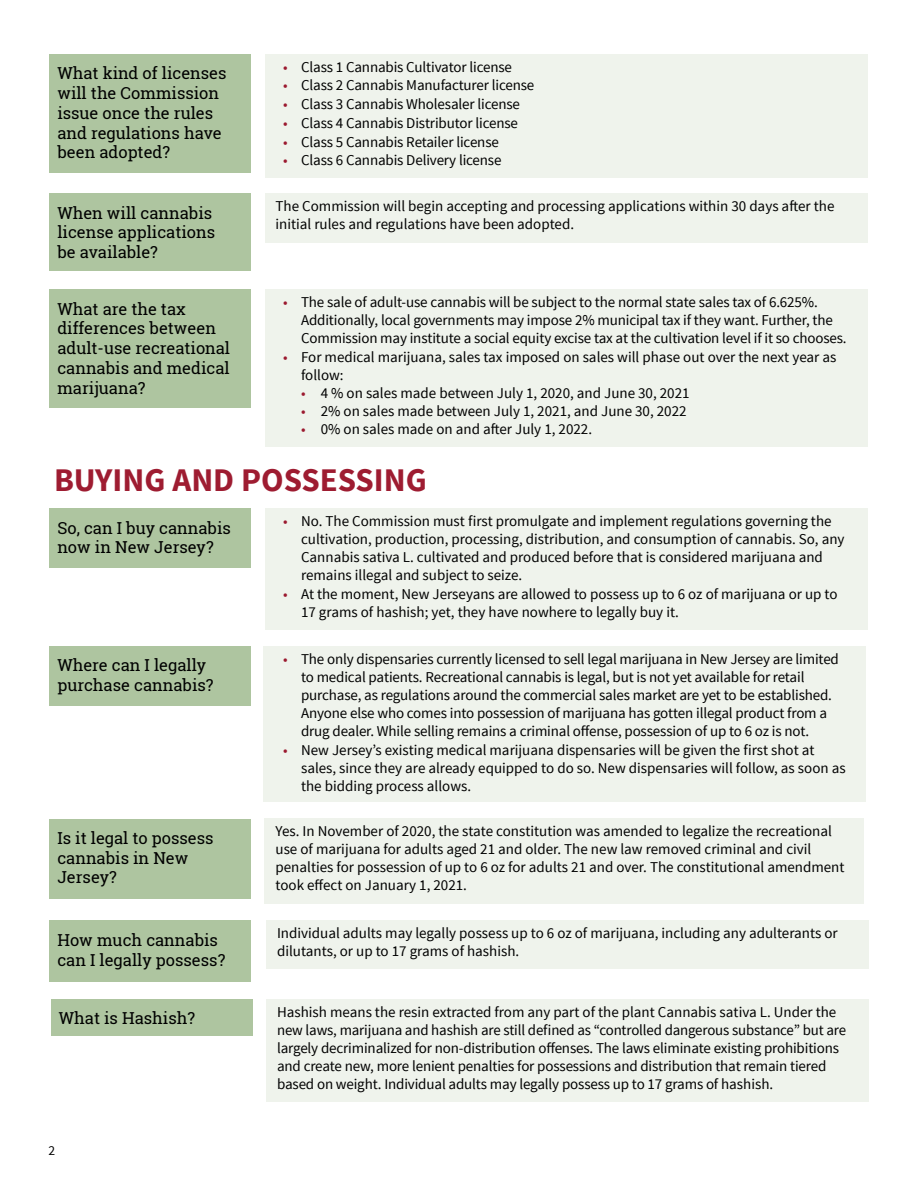
<style>
.page{position:relative;width:918px;height:1188px;background:#fff}
.page>*{position:absolute;margin:0;border:0;box-sizing:border-box;transform-origin:0 0}
.t1{font:700 33px "Source Sans Pro";color:#9e1c31}
.t2{font:16.5px/19.8px "Roboto Slab";color:#000}
.t3{font:15px/18px "Source Sans Pro";letter-spacing:-.01em;color:#000}
.t4{font:13.5px "Source Sans Pro";color:#000}
.s1{color:#9b192f}
</style>
<div class="page">
<div style="left:50px;top:194px;width:201px;height:77px;background:#aec5a0"></div>
<div style="left:50px;top:819px;width:201px;height:80px;background:#aec5a0"></div>
<div style="left:51px;top:999px;width:202px;height:37px;background:#aec5a0"></div>
<div style="left:50px;top:921px;width:201px;height:61px;background:#aec5a0"></div>
<div style="left:50px;top:289px;width:201px;height:119px;background:#aec5a0"></div>
<div style="left:50px;top:54px;width:201px;height:119px;background:#aec5a0"></div>
<div style="left:50px;top:508px;width:201px;height:60px;background:#aec5a0"></div>
<div style="left:50px;top:646px;width:201px;height:60px;background:#aec5a0"></div>
<div style="left:265px;top:194px;width:602px;height:49px;background:#eff3ec"></div>
<div style="left:265px;top:819px;width:599px;height:85px;background:#eff3ec"></div>
<div style="left:266px;top:999px;width:603px;height:103px;background:#eff3ec"></div>
<div style="left:266px;top:921px;width:603px;height:48px;background:#eff3ec"></div>
<div style="left:265px;top:289px;width:602px;height:158px;background:#eff3ec"></div>
<div style="left:265px;top:54px;width:602px;height:123px;background:#eff3ec"></div>
<div style="left:265px;top:508px;width:602px;height:122px;background:#eff3ec"></div>
<div style="left:264px;top:646px;width:602px;height:156px;background:#eff3ec"></div>
<p class="t2" style="left:57px;top:63px;width:171px">What kind of licenses will the Commission issue once the rules and regulations have been adopted?</p>
<p class="t2" style="left:57px;top:203px;width:159px">When will cannabis license applications be available?</p>
<p class="t2" style="left:57px;top:299px;width:174px">What are the tax differences between adult-use recreational cannabis and medical marijuana?</p>
<p class="t3" style="left:283px;top:58px;width:230px"><span class="s1">•</span> Class 1 Cannabis Cultivator license</p>
<p class="t3" style="left:283px;top:77px;width:253px"><span class="s1">•</span> Class 2 Cannabis Manufacturer license</p>
<p class="t3" style="left:283px;top:95px;width:238px"><span class="s1">•</span> Class 3 Cannabis Wholesaler license</p>
<p class="t3" style="left:283px;top:114px;width:236px"><span class="s1">•</span> Class 4 Cannabis Distributor license</p>
<p class="t3" style="left:283px;top:133px;width:217px"><span class="s1">•</span> Class 5 Cannabis Retailer license</p>
<p class="t3" style="left:283px;top:152px;width:220px"><span class="s1">•</span> Class 6 Cannabis Delivery license</p>
<p class="t3" style="left:276px;top:197px;width:560px">The Commission will begin accepting and processing applications within 30 days after the initial rules and regulations have been adopted.</p>
<p class="t3" style="left:301px;top:293px;width:547px;text-indent:-18px"><span class="s1">•</span> The sale of adult-use cannabis will be subject to the normal state sales tax of 6.625%.<br>Additionally, local governments may impose 2% municipal tax if they want. Further, the<br>Commission may institute a social equity excise tax at the cultivation level if it so chooses.</p>
<p class="t3" style="left:301px;top:348px;width:537px;text-indent:-18px"><span class="s1">•</span> For medical marijuana, sales tax imposed on sales will phase out over the next year as follow:</p>
<p class="t3" style="left:301px;top:384px;width:390px"><span class="s1">•</span> 4 % on sales made between July 1, 2020, and June 30, 2021</p>
<p class="t3" style="left:301px;top:402px;width:387px"><span class="s1">•</span> 2% on sales made between July 1, 2021, and June 30, 2022</p>
<p class="t3" style="left:301px;top:420px;width:293px"><span class="s1">•</span> 0% on sales made on and after July 1, 2022.</p>
<h1 class="t1" style="left:54px;top:459px;width:374px">BUYING AND POSSESSING</h1>
<p class="t2" style="left:57px;top:517px;width:175px">So, can I buy cannabis now in New Jersey?</p>
<p class="t2" style="left:57px;top:655px;width:158px">Where can I legally purchase cannabis?</p>
<p class="t2" style="left:57px;top:828px;width:158px">Is it legal to possess cannabis in New<br>Jersey?</p>
<p class="t2" style="left:57px;top:930px;width:169px">How much cannabis can I legally possess?</p>
<p class="t2" style="left:59px;top:1008px;width:138px">What is Hashish?</p>
<p class="t4" style="left:49px;top:1143px;width:8px">2</p>
<p class="t3" style="left:301px;top:512px;width:545px;text-indent:-18px"><span class="s1">•</span> No. The Commission must first promulgate and implement regulations governing the cultivation, production, processing, distribution, and consumption of cannabis. So, any Cannabis sativa L. cultivated and produced before that is considered marijuana and remains illegal and subject to seize.</p>
<p class="t3" style="left:301px;top:585px;width:538px;text-indent:-18px"><span class="s1">•</span> At the moment, New Jerseyans are allowed to possess up to 6 oz of marijuana or up to<br>17 grams of hashish; yet, they have nowhere to legally buy it.</p>
<p class="t3" style="left:301px;top:650px;width:539px;text-indent:-18px"><span class="s1">•</span> The only dispensaries currently licensed to sell legal marijuana in New Jersey are limited to medical patients. Recreational cannabis is legal, but is not yet available for retail purchase, as regulations around the commercial sales market are yet to be established.<br>Anyone else who comes into possession of marijuana has gotten illegal product from a drug dealer. While selling remains a criminal offense, possession of up to 6 oz is not.</p>
<p class="t3" style="left:301px;top:741px;width:546px;text-indent:-18px"><span class="s1">•</span> New Jersey’s existing medical marijuana dispensaries will be given the first shot at sales, since they are already equipped to do so. New dispensaries will follow, as soon as the bidding process allows.</p>
<p class="t3" style="left:276px;top:822px;width:571px">Yes. In November of 2020, the state constitution was amended to legalize the recreational use of marijuana for adults aged 21 and older. The new law removed criminal and civil penalties for possession of up to 6 oz for adults 21 and over. The constitutional amendment took effect on January 1, 2021.</p>
<p class="t3" style="left:277px;top:925px;width:562px">Individual adults may legally possess up to 6 oz of marijuana, including any adulterants or dilutants, or up to 17 grams of hashish.</p>
<p class="t3" style="left:277px;top:1003px;width:571px">Hashish means the resin extracted from any part of the plant Cannabis sativa L. Under the new laws, marijuana and hashish are still defined as “controlled dangerous substance” but are largely decriminalized for non-distribution offenses. The laws eliminate existing prohibitions and create new, more lenient penalties for possessions and distribution that remain tiered based on weight. Individual adults may legally possess up to 17 grams of hashish.</p>
</div>
